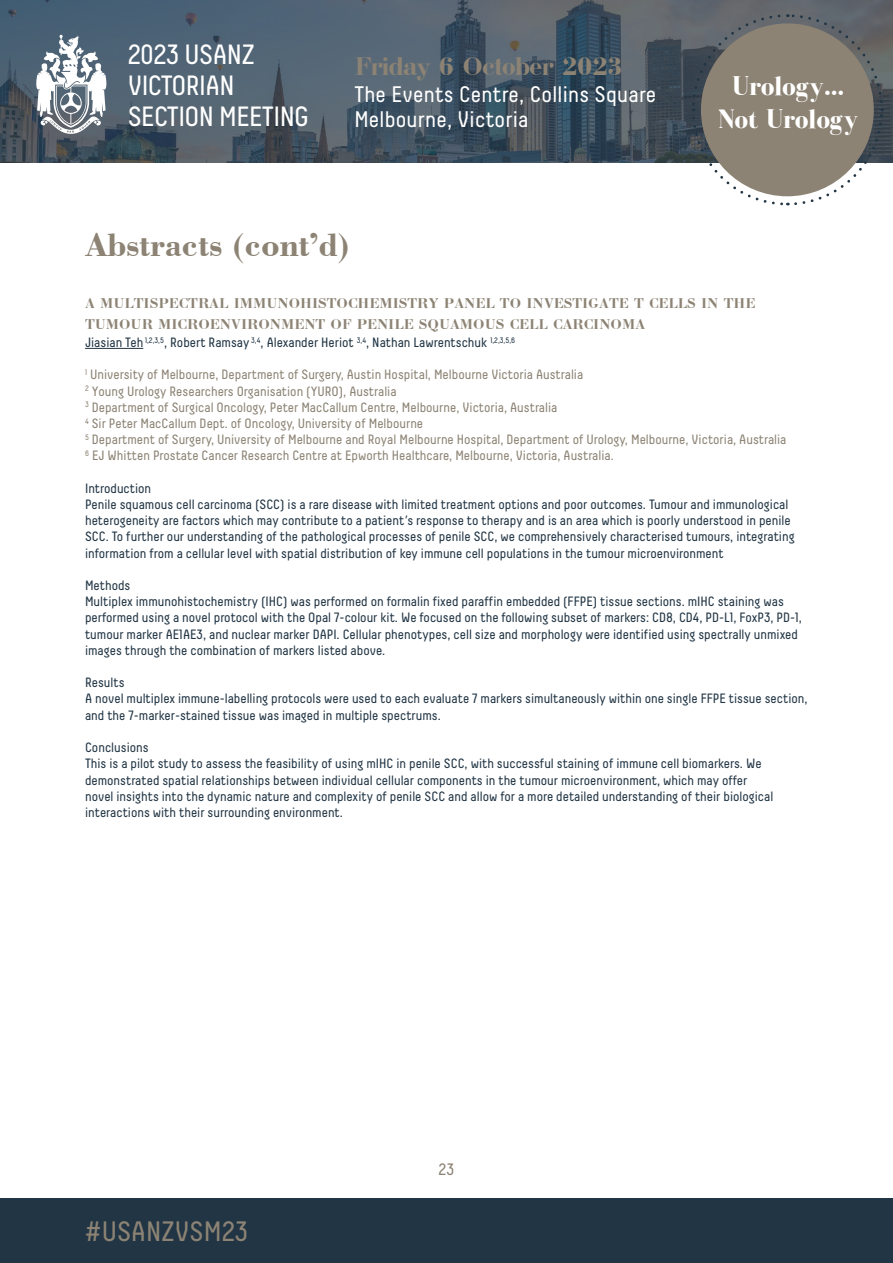
<style>
.page{position:relative;width:893px;height:1263px;background:#fff}
.page>*{position:absolute;margin:0;border:0;box-sizing:border-box;transform-origin:0 0}
.t1{font:700 34.5px "Bodoni BT";letter-spacing:-.01em;color:#8c8374}
.t2{font:28.05px "Decima";color:#8c8374}
.t3{font:27.75px/31px "Decima";letter-spacing:-.02em;color:#fff}
.t4{font:700 27.45px/32.8px "Bodoni FLF";color:#fff;text-align:center}
.t5{font:27px "Bodoni Bold Cyrillic";letter-spacing:-.02em;color:#8c8374}
.t6{font:22.5px/24.3px "Decima";letter-spacing:.01em;color:#fff}
.t7{font:16.5px "Decima";color:#8c8374}
.t8{font:15px/21px "Bodoni Bold Cyrillic";color:#8c8374}
.t9{font:13.5px/16.2px "Decima";color:#213544}
.t10{font:13.5px/16.2px "Decima";color:#8c8374}
</style>
<div class="page">
<svg style="left:0;top:0;width:893px;height:163px;background:#4a5a68"></svg>
<div style="left:0;top:1198px;width:893px;height:65px;background:#213544"></div>
<svg style="left:690px;top:13px;width:194px;height:193px;background:#8d8982"></svg>
<svg style="left:36px;top:35px;width:71px;height:99px"></svg>
<hr style="left:85px;top:348px;width:58px;height:1px;background:#213544">
<h3 class="t3" style="left:128px;top:39px;width:183px">2023 USANZ<br>VICTORIAN<br>SECTION MEETING</h3>
<h3 class="t5" style="left:354px;top:53px;width:270px">Friday 6 October 2023</h3>
<h3 class="t6" style="left:354px;top:82px;width:303px">The Events Centre, Collins Square<br>Melbourne, Victoria</h3>
<h1 class="t1" style="left:85px;top:223px;width:266px">Abstracts (cont’d)</h1>
<h3 class="t4" style="left:718px;top:71px;width:141px">Urology…<br>Not Urology</h3>
<p class="t8" style="left:85px;top:293px;width:672px">A MULTISPECTRAL IMMUNOHISTOCHEMISTRY PANEL TO INVESTIGATE T CELLS IN THE<br>TUMOUR MICROENVIRONMENT OF PENILE SQUAMOUS CELL CARCINOMA</p>
<p class="t9" style="left:85px;top:334px;width:432px">Jiasian Teh <sup>1,2,3,5</sup>, Robert Ramsay <sup>3,4</sup>, Alexander Heriot <sup>3,4</sup>, Nathan Lawrentschuk <sup>1,2,3,5,6</sup></p>
<p class="t10" style="left:85px;top:367px;width:703px"><sup>1</sup> University of Melbourne, Department of Surgery, Austin Hospital, Melbourne Victoria Australia<br><sup>2</sup> Young Urology Researchers Organisation (YURO), Australia<br><sup>3</sup> Department of Surgical Oncology, Peter MacCallum Centre, Melbourne, Victoria, Australia<br><sup>4</sup> Sir Peter MacCallum Dept. of Oncology, University of Melbourne<br><sup>5</sup> Department of Surgery, University of Melbourne and Royal Melbourne Hospital, Department of Urology, Melbourne, Victoria, Australia <sup>6</sup> EJ Whitten Prostate Cancer Research Centre at Epworth Healthcare, Melbourne, Victoria, Australia.</p>
<p class="t9" style="left:85px;top:480px;width:711px">Introduction<br>Penile squamous cell carcinoma (SCC) is a rare disease with limited treatment options and poor outcomes. Tumour and immunological heterogeneity are factors which may contribute to a patient’s response to therapy and is an area which is poorly understood in penile SCC. To further our understanding of the pathological processes of penile SCC, we comprehensively characterised tumours, integrating information from a cellular level with spatial distribution of key immune cell populations in the tumour microenvironment</p>
<p class="t9" style="left:85px;top:577px;width:718px">Methods<br>Multiplex immunohistochemistry (IHC) was performed on formalin fixed paraffin embedded (FFPE) tissue sections. mIHC staining was performed using a novel protocol with the Opal 7-colour kit. We focused on the following subset of markers: CD8, CD4, PD-L1, FoxP3, PD-1, tumour marker AE1AE3, and nuclear marker DAPI. Cellular phenotypes, cell size and morphology were identified using spectrally unmixed images through the combination of markers listed above.</p>
<p class="t9" style="left:85px;top:674px;width:724px">Results<br>A novel multiplex immune-labelling protocols were used to each evaluate 7 markers simultaneously within one single FFPE tissue section, and the 7-marker-stained tissue was imaged in multiple spectrums.</p>
<p class="t9" style="left:85px;top:739px;width:690px">Conclusions<br>This is a pilot study to assess the feasibility of using mIHC in penile SCC, with successful staining of immune cell biomarkers. We demonstrated spatial relationships between individual cellular components in the tumour microenvironment, which may offer novel insights into the dynamic nature and complexity of penile SCC and allow for a more detailed understanding of their biological interactions with their surrounding environment.</p>
<h2 class="t2" style="left:84px;top:1216px;width:165px">#USANZVSM23</h2>
<p class="t7" style="left:439px;top:1159px;width:17px">23</p>
</div>
